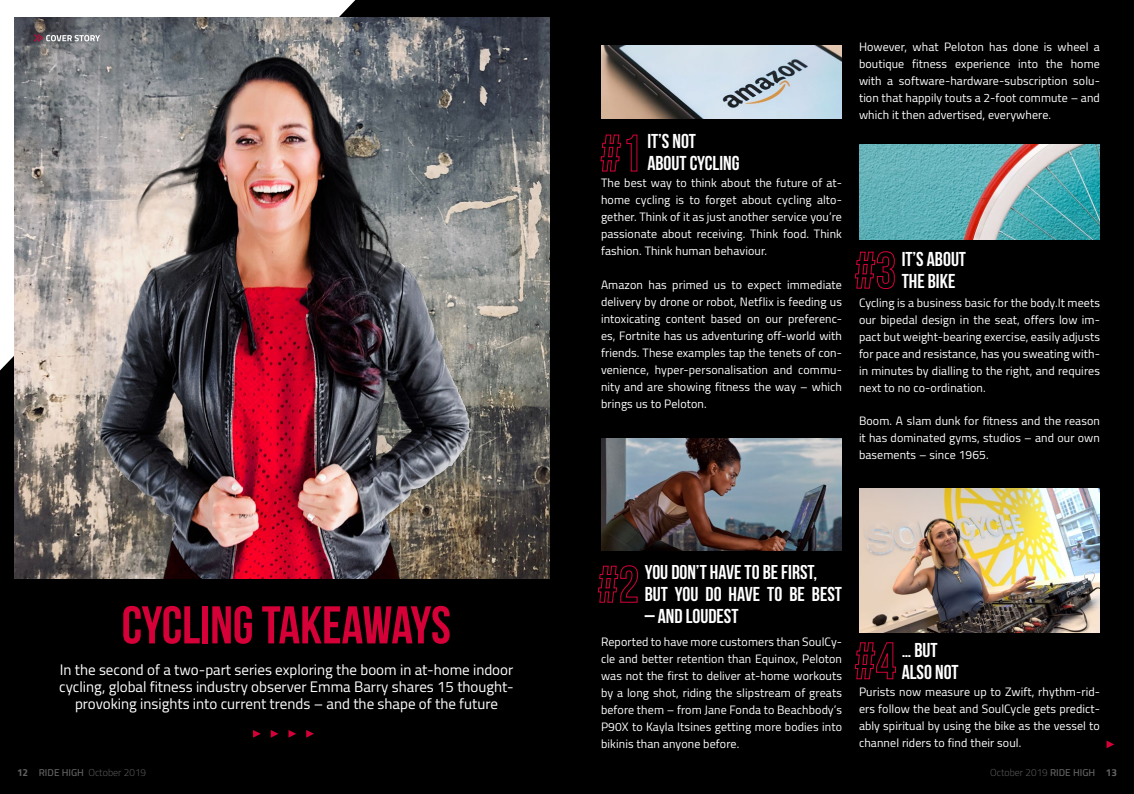
<style>
.page{position:relative;width:1134px;height:794px;background:#000}
.page>*{position:absolute;margin:0;border:0;box-sizing:border-box;transform-origin:0 0}
.t1{font:700 53px "Bebas Neue";letter-spacing:-.005em;color:#d40037}
.t2{font:700 20px/22px "Bebas Neue";color:#fff}
.t3{font:15px/17px "Cairo";color:#fff;text-align:center}
.t4{font:12px/17px "Cairo";letter-spacing:.01em;color:#fff;text-align:justify}
.t5{font:300 10px "Cairo";color:#646363}
.s1{font-weight:700}
.s2{font-weight:600}
</style>
<div class="page">
<div style="left:0;top:0;width:355px;height:370px;background:#fff"></div>
<img style="left:14px;top:17px;width:536px;height:561px">
<img style="left:40px;top:34px;width:470px;height:544px">
<svg style="left:34px;top:34px;width:66px;height:8px"></svg>
<svg style="left:253px;top:730px;width:8px;height:7px"></svg>
<svg style="left:288px;top:730px;width:8px;height:7px"></svg>
<svg style="left:271px;top:730px;width:7px;height:7px"></svg>
<svg style="left:306px;top:730px;width:8px;height:7px"></svg>
<svg style="left:1106px;top:740px;width:8px;height:8px"></svg>
<img style="left:601px;top:45px;width:241px;height:74px">
<img style="left:601px;top:439px;width:241px;height:112px">
<img style="left:859px;top:144px;width:241px;height:95px">
<img style="left:859px;top:489px;width:241px;height:143px">
<svg style="left:600px;top:134px;width:38px;height:38px"></svg>
<svg style="left:597px;top:565px;width:42px;height:38px"></svg>
<svg style="left:854px;top:251px;width:41px;height:38px"></svg>
<svg style="left:854px;top:642px;width:42px;height:38px"></svg>
<h1 class="t1" style="left:122px;top:596px;width:331px">CYCLING TAKEAWAYS</h1>
<p class="t3" style="left:59px;top:661px;width:456px">In the second of a two-part series exploring the boom in at-home indoor cycling, global fitness industry observer Emma Barry shares 15 thought&shy;provoking insights into current trends – and the shape of the future</p>
<p class="t5" style="left:17px;top:764px;width:131px"><span class="s1">12</span> <span class="s2">RIDE HIGH</span> October 2019</p>
<h2 class="t2" style="left:647px;top:130px;width:94px">IT’S NOT<br>ABOUT CYCLING</h2>
<p class="t4" style="left:601px;top:174px;width:242px">The best way to think about the future of at&shy;home cycling is to forget about cycling alto&shy;gether. Think of it as just another service you’re passionate about receiving. Think food. Think fashion. Think human behaviour.</p>
<p class="t4" style="left:601px;top:276px;width:242px">Amazon has primed us to expect immediate delivery by drone or robot, Netflix is feeding us intoxicating content based on our preferenc&shy;es, Fortnite has us adventuring off-world with friends. These examples tap the tenets of con&shy;venience, hyper-personalisation and commu&shy;nity and are showing fitness the way – which brings us to Peloton.</p>
<p class="t4" style="left:859px;top:38px;width:242px">However, what Peloton has done is wheel a boutique fitness experience into the home with a software-hardware-subscription solu&shy;tion that happily touts a 2-foot commute – and which it then advertised, everywhere.</p>
<h2 class="t2" style="left:902px;top:248px;width:66px">IT’S ABOUT<br>THE BIKE</h2>
<p class="t4" style="left:859px;top:294px;width:242px">Cycling is a business basic for the body.It meets our bipedal design in the seat, offers low im&shy;pact but weight-bearing exercise, easily adjusts for pace and resistance, has you sweating with&shy;in minutes by dialling to the right, and requires next to no co-ordination.</p>
<p class="t4" style="left:859px;top:412px;width:242px">Boom. A slam dunk for fitness and the reason it has dominated gyms, studios – and our own basements – since 1965.</p>
<h2 class="t2" style="left:645px;top:561px;width:199px">YOU DON’T HAVE TO BE FIRST,<br>BUT YOU DO HAVE TO BE BEST</h2>
<h2 class="t2" style="left:645px;top:605px;width:95px">– AND LOUDEST</h2>
<p class="t4" style="left:601px;top:633px;width:242px">Reported to have more customers than SoulCy&shy;cle and better retention than Equinox, Peloton was not the first to deliver at-home workouts by a long shot, riding the slipstream of greats before them – from Jane Fonda to Beachbody’s P90X to Kayla Itsines getting more bodies into bikinis than anyone before.</p>
<h2 class="t2" style="left:902px;top:639px;width:58px">… BUT<br>ALSO NOT</h2>
<p class="t4" style="left:859px;top:683px;width:242px">Purists now measure up to Zwift, rhythm-rid&shy;ers follow the beat and SoulCycle gets predict&shy;ably spiritual by using the bike as the vessel to channel riders to find their soul.</p>
<p class="t5" style="left:990px;top:764px;width:128px">October 2019 <span class="s2">RIDE HIGH</span> <span class="s1">13</span></p>
</div>
